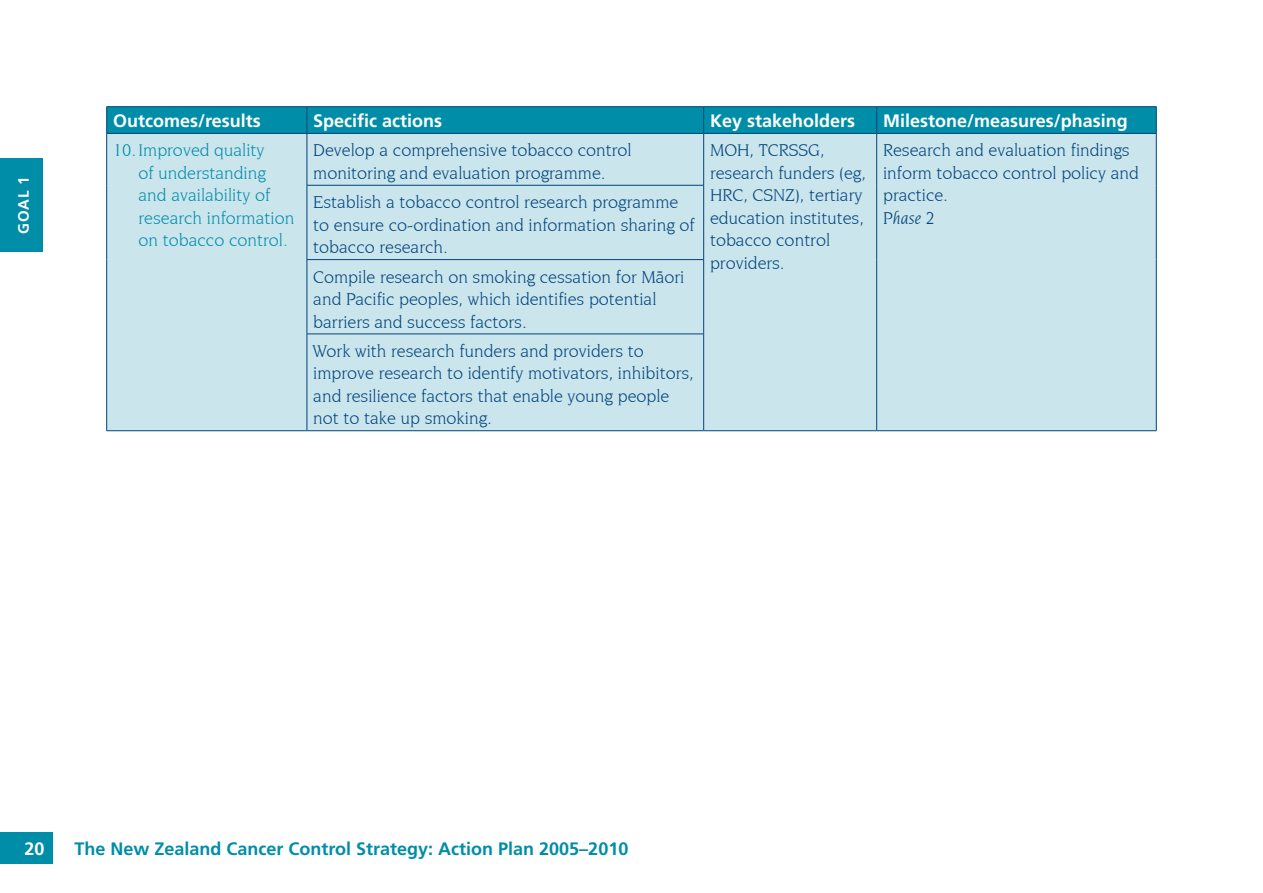
<style>
.page{position:relative;width:1263px;height:893px;background:#fff}
.page>*{position:absolute;margin:0;border:0;box-sizing:border-box;transform-origin:0 0}
.t1{font:18px/22.5px "Novarese IT Cby BT Book";color:#00447b}
.t2{font:18px/22.5px "Novarese IT Cby BT Book";color:#008da8}
.t3{font:700 18px "Frutiger";color:#fff}
.t4{font:700 18px "Frutiger";color:#008da8}
.t5{font:italic 18px "Novarese IT Cby BT";color:#00447b}
.t6{font:700 15px "Frutiger";color:#fff}
</style>
<div class="page">
<div style="left:0;top:158px;width:43px;height:94px;background:#008da8"></div>
<div style="left:0;top:832px;width:53px;height:31px;background:#008da8"></div>
<div style="left:107px;top:134px;width:1049px;height:296px;background:#cbe5ed"></div>
<hr style="left:106px;top:134px;width:1px;height:51px;background:#00447b">
<hr style="left:1156px;top:134px;width:1px;height:51px;background:#00447b">
<hr style="left:106px;top:185px;width:1px;height:75px;background:#00447b">
<hr style="left:1156px;top:185px;width:1px;height:75px;background:#00447b">
<hr style="left:106px;top:260px;width:1px;height:74px;background:#00447b">
<hr style="left:1156px;top:260px;width:1px;height:74px;background:#00447b">
<hr style="left:106px;top:334px;width:1px;height:96px;background:#00447b">
<hr style="left:1156px;top:334px;width:1px;height:96px;background:#00447b">
<hr style="left:106px;top:430px;width:201px;height:1px;background:#00447b">
<hr style="left:307px;top:430px;width:397px;height:1px;background:#00447b">
<hr style="left:704px;top:430px;width:173px;height:1px;background:#00447b">
<hr style="left:877px;top:430px;width:280px;height:1px;background:#00447b">
<hr style="left:307px;top:134px;width:1px;height:51px;background:#00447b">
<hr style="left:703px;top:134px;width:1px;height:51px;background:#00447b">
<hr style="left:876px;top:134px;width:1px;height:51px;background:#00447b">
<hr style="left:307px;top:185px;width:397px;height:1px;background:#00447b">
<hr style="left:307px;top:185px;width:1px;height:74px;background:#00447b">
<hr style="left:703px;top:185px;width:1px;height:74px;background:#00447b">
<hr style="left:876px;top:185px;width:1px;height:75px;background:#00447b">
<hr style="left:307px;top:259px;width:397px;height:1px;background:#00447b">
<hr style="left:307px;top:260px;width:1px;height:74px;background:#00447b">
<hr style="left:703px;top:260px;width:1px;height:74px;background:#00447b">
<hr style="left:876px;top:260px;width:1px;height:74px;background:#00447b">
<hr style="left:307px;top:334px;width:397px;height:1px;background:#00447b">
<hr style="left:307px;top:334px;width:1px;height:96px;background:#00447b">
<hr style="left:703px;top:334px;width:1px;height:96px;background:#00447b">
<hr style="left:876px;top:334px;width:1px;height:96px;background:#00447b">
<hr style="left:106px;top:106px;width:201px;height:1px;background:#00447b">
<hr style="left:307px;top:106px;width:397px;height:1px;background:#00447b">
<hr style="left:704px;top:106px;width:173px;height:1px;background:#00447b">
<hr style="left:877px;top:106px;width:280px;height:1px;background:#00447b">
<div style="left:106px;top:107px;width:1051px;height:26px;background:#008da8"></div>
<hr style="left:106px;top:133px;width:201px;height:1px;background:#00447b">
<hr style="left:307px;top:133px;width:397px;height:1px;background:#00447b">
<hr style="left:704px;top:133px;width:173px;height:1px;background:#00447b">
<hr style="left:877px;top:133px;width:280px;height:1px;background:#00447b">
<p class="t6" style="left:15px;top:234px;width:59px;rotate:-90deg">GOAL 1</p>
<p class="t3" style="left:113px;top:110px;width:149px">Outcomes/results</p>
<p class="t3" style="left:313px;top:110px;width:131px">Specific actions</p>
<p class="t3" style="left:710px;top:110px;width:147px">Key stakeholders</p>
<p class="t3" style="left:883px;top:110px;width:246px">Milestone/measures/phasing</p>
<p class="t2" style="left:139px;top:139px;width:157px;text-indent:-26px">10. Improved quality<br>of understanding and availability of research information on tobacco control.</p>
<p class="t1" style="left:313px;top:139px;width:320px">Develop a comprehensive tobacco control monitoring and evaluation programme.</p>
<p class="t1" style="left:710px;top:139px;width:158px">MOH, TCRSSG, research funders (eg,<br>HRC, CSNZ), tertiary education institutes, tobacco control providers.</p>
<p class="t1" style="left:883px;top:139px;width:257px">Research and evaluation findings inform tobacco control policy and practice.</p>
<p class="t1" style="left:313px;top:191px;width:383px">Establish a tobacco control research programme to ensure co-ordination and information sharing of tobacco research.</p>
<p class="t1" style="left:313px;top:265px;width:372px">Compile research on smoking cessation for Mäori and Pacific peoples, which identifies potential barriers and success factors.</p>
<p class="t1" style="left:313px;top:339px;width:382px">Work with research funders and providers to improve research to identify motivators, inhibitors, and resilience factors that enable young people not to take up smoking.</p>
<p class="t5" style="left:883px;top:207px;width:53px">Phase 2</p>
<p class="t3" style="left:25px;top:838px;width:22px">20</p>
<p class="t4" style="left:74px;top:838px;width:555px">The New Zealand Cancer Control Strategy: Action Plan 2005–2010</p>
</div>
